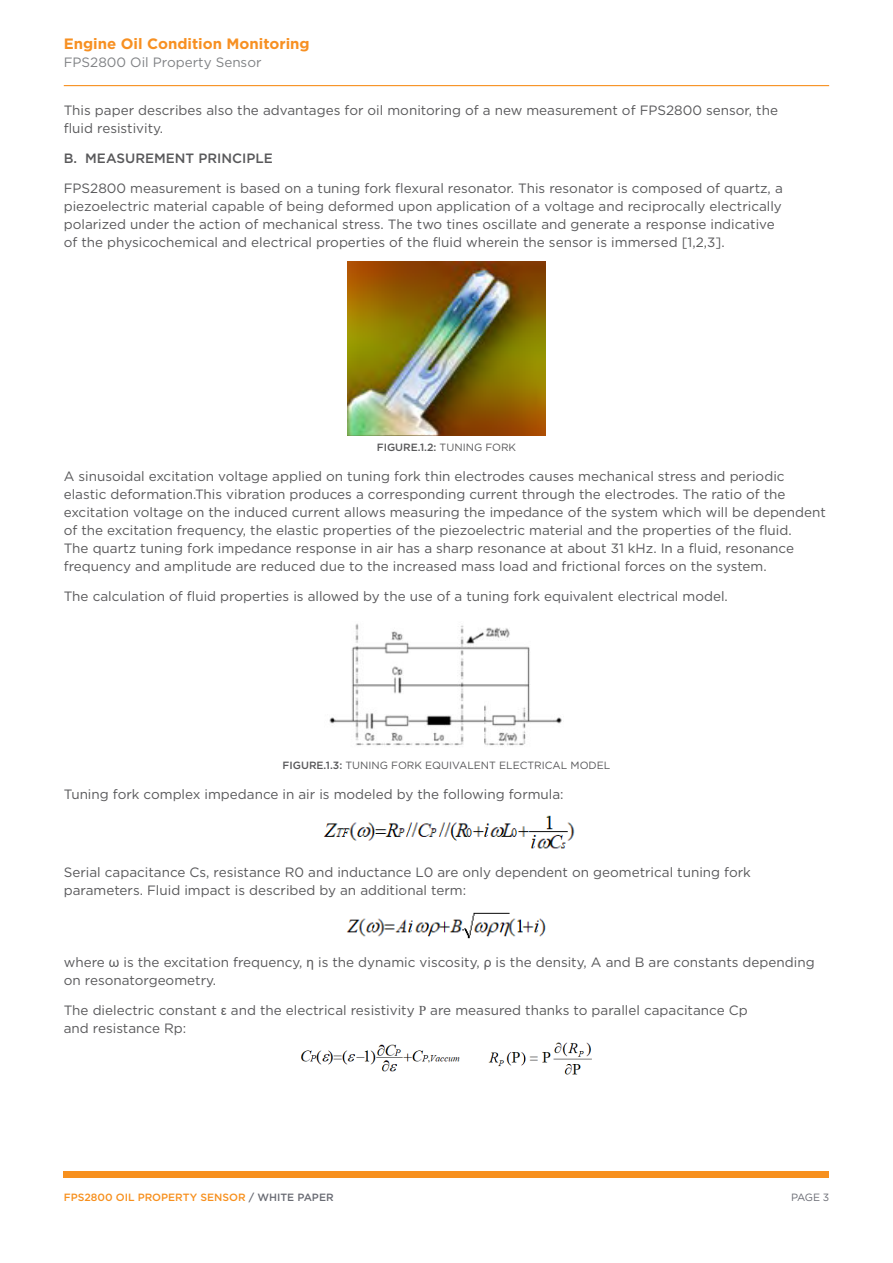
<style>
.page{position:relative;width:893px;height:1263px;background:#fff}
.page>*{position:absolute;margin:0;border:0;box-sizing:border-box;transform-origin:0 0}
.t1{font:700 15px "Gotham";color:#f79022}
.t2{font:13.5px/18px "Gotham";color:#58585a}
.t3{font:13.5px "Gotham";color:#808285}
.t4{font:500 13.5px "Gotham";color:#58585a}
.t5{font:10.5px "Gotham";color:#58585a}
.t6{font:500 10.5px "Gotham";color:#f7901e}
.t7{font:500 10.5px "Gotham";color:#58585a}
.t8{font:10.5px "Gotham";color:#696b73}
.s1{font-weight:400}
.s2{font-weight:500}
.s3{font-family:"Arial"}
.s4{font-family:"Times New Roman"}
.s5{color:#696b73}
</style>
<div class="page">
<img style="left:348px;top:262px;width:197px;height:174px">
<img style="left:329px;top:623px;width:233px;height:123px">
<img style="left:323px;top:815px;width:252px;height:34px">
<img style="left:346px;top:912px;width:200px;height:27px">
<img style="left:300px;top:1042px;width:292px;height:33px">
<div style="left:64px;top:1172px;width:765px;height:6px;background:#f7901e"></div>
<hr style="left:64px;top:85px;width:765px;height:1px;background:#f79020">
<p class="t1" style="left:64px;top:34px;width:247px">Engine Oil Condition Monitoring</p>
<p class="t3" style="left:64px;top:54px;width:199px">FPS2800 Oil Property Sensor</p>
<p class="t2" style="left:64px;top:101px;width:716px">This paper describes also the advantages for oil monitoring of a new measurement of FPS2800 sensor, the fluid resistivity.</p>
<p class="t4" style="left:64px;top:149px;width:211px">B. MEASUREMENT PRINCIPLE</p>
<p class="t2" style="left:64px;top:179px;width:720px">FPS2800 measurement is based on a tuning fork flexural resonator. This resonator is composed of quartz, a piezoelectric material capable of being deformed upon application of a voltage and reciprocally electrically polarized under the action of mechanical stress. The two tines oscillate and generate a response indicative of the physicochemical and electrical properties of the fluid wherein the sensor is immersed [1,2,3].</p>
<p class="t7" style="left:377px;top:440px;width:141px">FIGURE.1.2: <span class="s1">TUNING FORK</span></p>
<p class="t2" style="left:64px;top:467px;width:764px">A sinusoidal excitation voltage applied on tuning fork thin electrodes causes mechanical stress and periodic elastic deformation.This vibration produces a corresponding current through the electrodes. The ratio of the excitation voltage on the induced current allows measuring the impedance of the system which will be dependent of the excitation frequency, the elastic properties of the piezoelectric material and the properties of the fluid.<br>The quartz tuning fork impedance response in air has a sharp resonance at about 31 kHz. In a fluid, resonance frequency and amplitude are reduced due to the increased mass load and frictional forces on the system.</p>
<p class="t2" style="left:64px;top:587px;width:666px">The calculation of fluid properties is allowed by the use of a tuning fork equivalent electrical model.</p>
<p class="t5" style="left:283px;top:759px;width:329px"><span class="s2">FIGURE.1.3:</span> TUNING FORK EQUIVALENT ELECTRICAL MODEL</p>
<p class="t2" style="left:64px;top:785px;width:501px">Tuning fork complex impedance in air is modeled by the following formula:</p>
<p class="t2" style="left:64px;top:863px;width:689px">Serial capacitance Cs, resistance R0 and inductance L0 are only dependent on geometrical tuning fork parameters. Fluid impact is described by an additional term:</p>
<p class="t2" style="left:64px;top:953px;width:752px">where <span class="s3">ω</span> is the excitation frequency, <span class="s3">η</span> is the dynamic viscosity, <span class="s3">ρ</span> is the density, A and B are constants depending on resonatorgeometry.</p>
<p class="t2" style="left:64px;top:1001px;width:685px">The dielectric constant <span class="s3">ε</span> and the electrical resistivity <span class="s4">P</span> are measured thanks to parallel capacitance Cp and resistance Rp:</p>
<p class="t6" style="left:64px;top:1190px;width:271px">FPS2800 OIL PROPERTY SENSOR <span class="s5">/ WHITE PAPER</span></p>
<p class="t8" style="left:791px;top:1191px;width:39px">PAGE 3</p>
</div>
